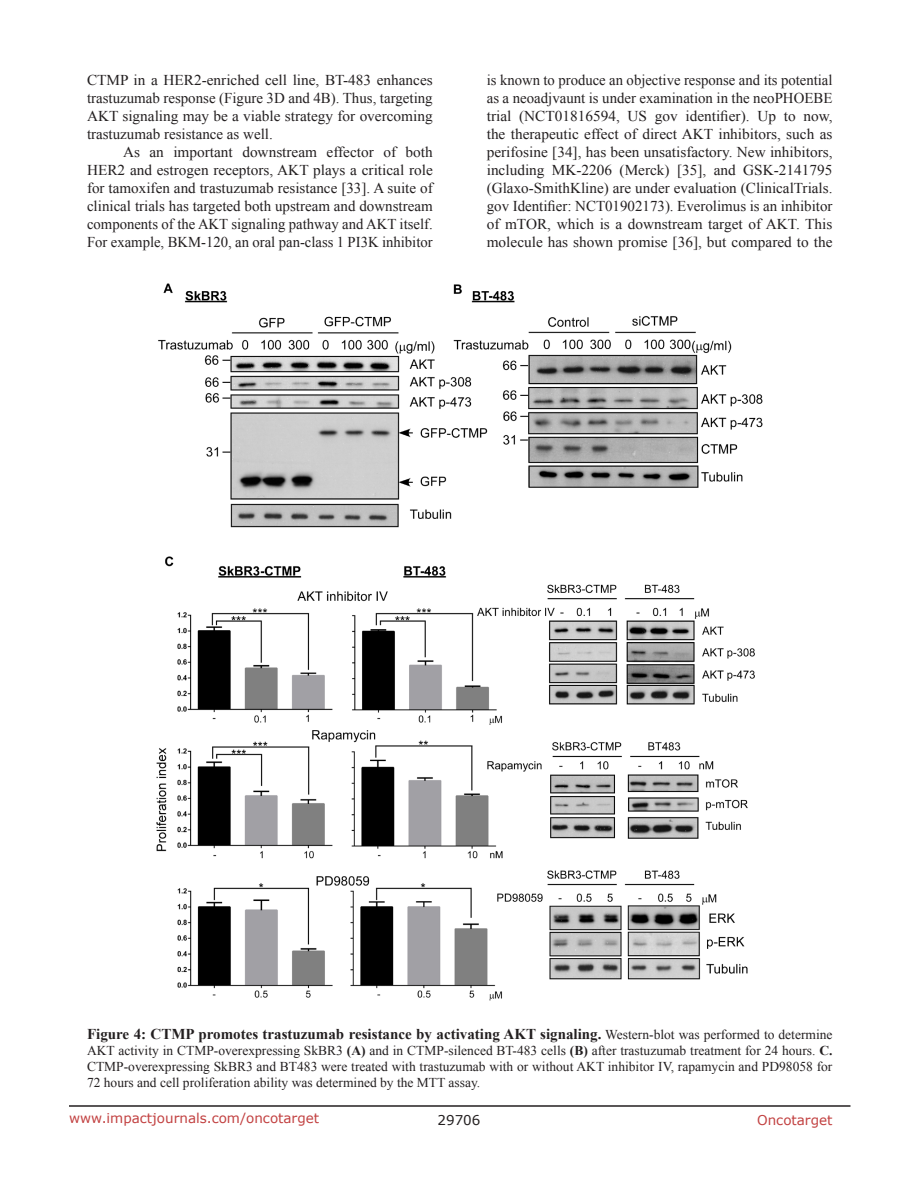
<style>
.page{position:relative;width:918px;height:1188px;background:#fff}
.page>*{position:absolute;margin:0;border:0;box-sizing:border-box;transform-origin:0 0}
.BodyText{font:15px/18px "Times New Roman";color:#231f20;text-align:justify}
.figuretext{font:700 15px "Times New Roman";color:#231f20}
.figuretext-2{font:13.5px/16.2px "Times New Roman";color:#231f20;text-align:justify}
.t1{font:13.5px "Verdana";color:#c24141}
.t2{font:13.5px "Verdana";color:#231f20}
.s1{font-weight:400;font-size:13.5px}
.s2{font-weight:700}
</style>
<div class="page">
<hr style="left:69px;top:1105px;width:781px;height:2px;background:#231f20">
<img style="left:156px;top:283px;width:607px;height:718px">
<p class="BodyText" style="left:87px;top:71px;width:347px">CTMP in a HER2-enriched cell line, BT-483 enhances trastuzumab response (Figure 3D and 4B). Thus, targeting AKT signaling may be a viable strategy for overcoming trastuzumab resistance as well.</p>
<p class="BodyText" style="left:87px;top:143px;width:347px;text-indent:36px">As an important downstream effector of both HER2 and estrogen receptors, AKT plays a critical role for tamoxifen and trastuzumab resistance [33]. A suite of clinical trials has targeted both upstream and downstream components of the AKT signaling pathway and AKT itself.<br>For example, BKM-120, an oral pan-class 1 PI3K inhibitor</p>
<p class="BodyText" style="left:487px;top:71px;width:347px">is known to produce an objective response and its potential as a neoadjvaunt is under examination in the neoPHOEBE trial (NCT01816594, US gov identifier). Up to now, the therapeutic effect of direct AKT inhibitors, such as perifosine [34], has been unsatisfactory. New inhibitors, including MK-2206 (Merck) [35], and GSK-2141795 (Glaxo-SmithKline) are under evaluation (ClinicalTrials. gov Identifier: NCT01902173). Everolimus is an inhibitor of mTOR, which is a downstream target of AKT. This molecule has shown promise [36], but compared to the</p>
<p class="figuretext" style="left:87px;top:1023px;width:747px">Figure 4: CTMP promotes trastuzumab resistance by activating AKT signaling. <span class="s1">Western-blot was performed to determine</span></p>
<p class="figuretext-2" style="left:87px;top:1042px;width:747px">AKT activity in CTMP-overexpressing SkBR3 <span class="s2">(A)</span> and in CTMP-silenced BT-483 cells <span class="s2">(B)</span> after trastuzumab treatment for 24 hours. <span class="s2">C.<br></span>CTMP-overexpressing SkBR3 and BT483 were treated with trastuzumab with or without AKT inhibitor IV, rapamycin and PD98058 for 72 hours and cell proliferation ability was determined by the MTT assay.</p>
<p class="t1" style="left:69px;top:1109px;width:252px">www.impactjournals.com/oncotarget</p>
<p class="t2" style="left:438px;top:1111px;width:44px">29706</p>
<p class="t1" style="left:757px;top:1111px;width:77px">Oncotarget</p>
</div>
